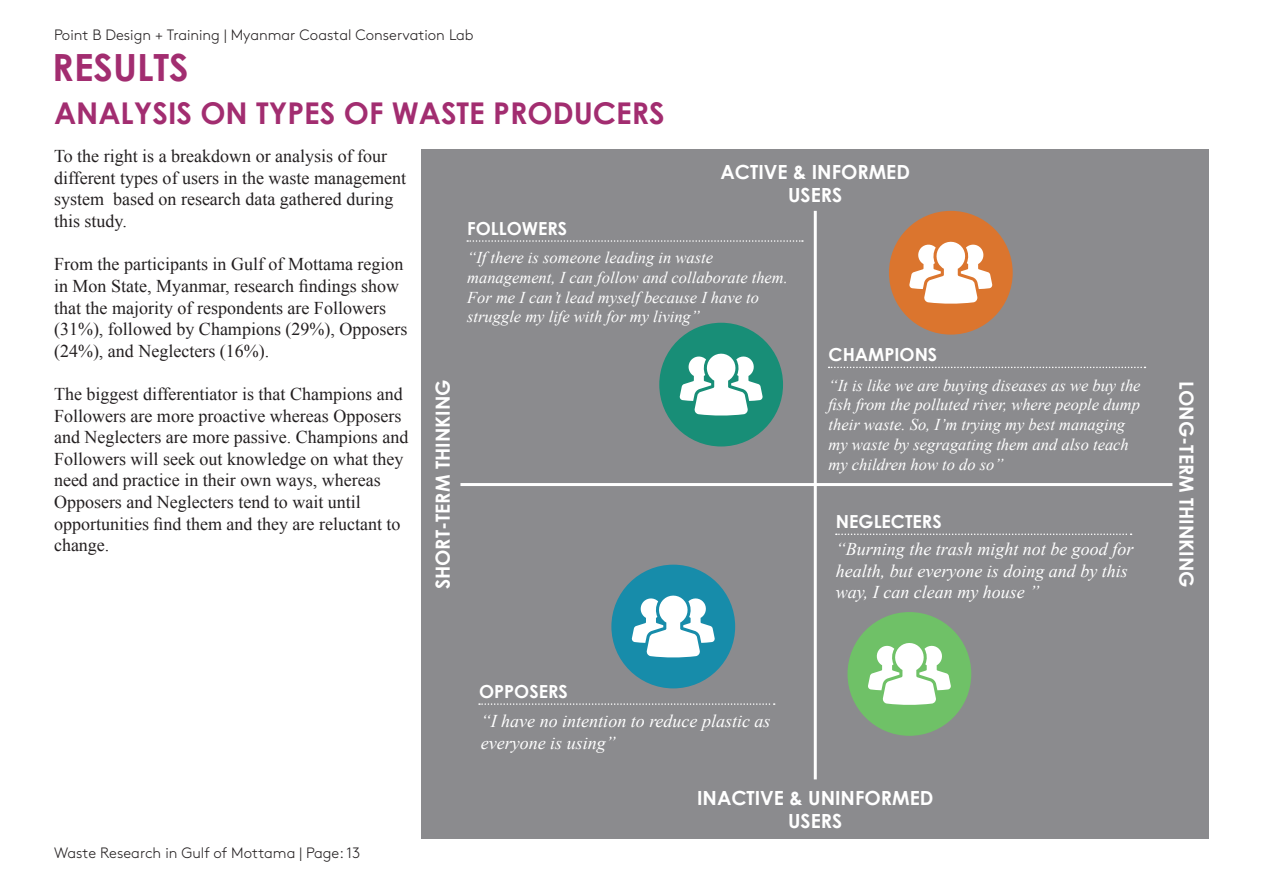
<style>
.page{position:relative;width:1263px;height:893px;background:#fff}
.page>*{position:absolute;margin:0;border:0;box-sizing:border-box;transform-origin:0 0}
.t1{font:700 37.5px "Century Gothic";color:#a22d70}
.t2{font:700 30px "Century Gothic";color:#a22d70}
.t3{font:700 19.5px "Century Gothic";color:#fff}
.t4{font:18px/21.6px "Times New Roman";color:#231f20}
.t5{font:italic 18px/21.6px "Times New Roman";color:#fff}
.t6{font:700 18px "Century Gothic";color:#fff}
.t7{font:italic 16.5px/19.8px "Times New Roman";color:#fff}
.t8{font:300 15px "Brown";color:#231f20}
</style>
<div class="page">
<div style="left:422px;top:150px;width:787px;height:689px;background:#8b8b8e"></div>
<hr style="left:814px;top:211px;width:3px;height:568px;background:#fff">
<hr style="left:460px;top:483px;width:712px;height:3px;background:#fff">
<div style="left:659px;top:323px;width:124px;height:123px;background:#188e77;border-radius:50%"></div>
<div style="left:889px;top:211px;width:124px;height:124px;background:#db752e;border-radius:50%"></div>
<div style="left:611px;top:565px;width:124px;height:123px;background:#178caa;border-radius:50%"></div>
<div style="left:847px;top:612px;width:124px;height:124px;background:#6fc167;border-radius:50%"></div>
<svg style="left:909px;top:241px;width:83px;height:63px"></svg>
<svg style="left:679px;top:353px;width:84px;height:63px"></svg>
<svg style="left:631px;top:595px;width:84px;height:63px"></svg>
<svg style="left:868px;top:643px;width:83px;height:62px"></svg>
<svg style="left:829px;top:367px;width:316px;height:1px"></svg>
<svg style="left:467px;top:240px;width:336px;height:2px"></svg>
<svg style="left:479px;top:703px;width:296px;height:2px"></svg>
<svg style="left:836px;top:533px;width:295px;height:2px"></svg>
<p class="t8" style="left:54px;top:23px;width:421px">Point B Design + Training | Myanmar Coastal Conservation Lab</p>
<p class="t1" style="left:52px;top:39px;width:138px">RESULTS</p>
<p class="t2" style="left:54px;top:90px;width:612px">ANALYSIS ON TYPES OF WASTE PRODUCERS</p>
<p class="t4" style="left:54px;top:145px;width:354px">To the right is a breakdown or analysis of four different types of users in the waste management system based on research data gathered during this study.</p>
<p class="t4" style="left:54px;top:253px;width:355px">From the participants in Gulf of Mottama region in Mon State, Myanmar, research findings show that the majority of respondents are Followers (31%), followed by Champions (29%), Opposers (24%), and Neglecters (16%).</p>
<p class="t4" style="left:54px;top:383px;width:356px">The biggest differentiator is that Champions and Followers are more proactive whereas Opposers and Neglecters are more passive. Champions and Followers will seek out knowledge on what they need and practice in their own ways, whereas Opposers and Neglecters tend to wait until opportunities find them and they are reluctant to change.</p>
<p class="t3" style="left:720px;top:157px;width:191px">ACTIVE &amp; INFORMED</p>
<p class="t3" style="left:788px;top:180px;width:56px">USERS</p>
<p class="t6" style="left:467px;top:214px;width:102px">FOLLOWERS</p>
<p class="t7" style="left:467px;top:247px;width:322px">“If there is someone leading in waste management, I can follow and collaborate them.<br>For me I can’t lead myself because I have to struggle my life with for my living”</p>
<p class="t6" style="left:829px;top:341px;width:110px">CHAMPIONS</p>
<p class="t3" style="left:428px;top:589px;width:211px;rotate:-90deg">SHORT-TERM THINKING</p>
<p class="t7" style="left:829px;top:375px;width:313px">“It is like we are buying diseases as we buy the fish from the polluted river, where people dump their waste. So, I’m trying my best managing my waste by segragating them and also teach my children how to do so”</p>
<p class="t6" style="left:836px;top:508px;width:107px">NEGLECTERS</p>
<p class="t5" style="left:836px;top:538px;width:299px">“Burning the trash might not be good for health, but everyone is doing and by this way, I can clean my house ”</p>
<p class="t6" style="left:479px;top:677px;width:90px">OPPOSERS</p>
<p class="t5" style="left:481px;top:710px;width:291px">“I have no intention to reduce plastic as everyone is using”</p>
<p class="t8" style="left:54px;top:842px;width:308px">Waste Research in Gulf of Mottama | Page: 13</p>
<p class="t3" style="left:697px;top:783px;width:238px">INACTIVE &amp; UNINFORMED</p>
<p class="t3" style="left:788px;top:806px;width:56px">USERS</p>
<p class="t3" style="left:1201px;top:381px;width:208px;rotate:90deg">LONG-TERM THINKING</p>
</div>
